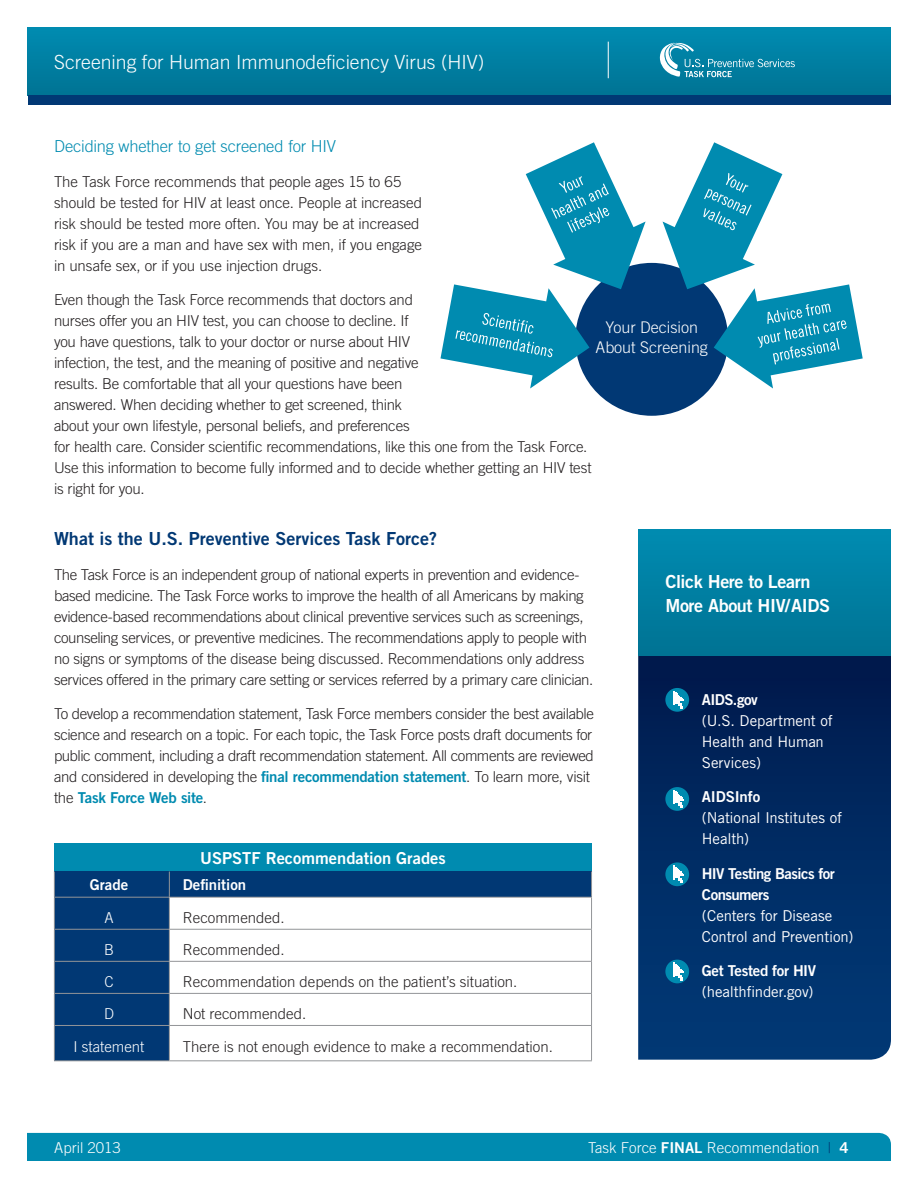
<style>
.page{position:relative;width:918px;height:1188px;background:#fff}
.page>*{position:absolute;margin:0;border:0;box-sizing:border-box;transform-origin:0 0}
.t1{font:300 19.5px "Trade Gothic";color:#fff}
.t2{font:18px "Trade Gothic Bold Two";color:#013874}
.t3{font:18px/24px "Trade Gothic Bold Two";letter-spacing:-.02em;color:#fff}
.t4{font:300 16.5px "Trade Gothic";letter-spacing:-.01em;color:#008bb0}
.t5{font:16.5px "Trade Gothic Bold Two";color:#fff}
.t6{font:300 16.05px/19.4px "Trade Gothic";color:#fff;text-align:center}
.t7{font:300 15px/21px "Trade Gothic";letter-spacing:-.02em;color:#231f20}
.t8{font:15px/21px "Trade Gothic";letter-spacing:-.01em;color:#fff}
.t9{font:300 15px "Trade Gothic";color:#231f20}
.t10{font:300 15px "Trade Gothic";color:#fff}
.t11{font:15px "Trade Gothic Bold Two";color:#fff}
.s1{font-family:"Trade Gothic Bold Two";font-weight:400;color:#008bb0}
.s2{font-family:"Trade Gothic Bold Two"}
.s3{font-family:"Trade Gothic Bold Two";font-weight:400}
.s4{color:#013874}
</style>
<div class="page">
<div style="left:28px;top:27px;width:862px;height:68px;background:linear-gradient(to bottom,#008cb1,#007494)"></div>
<div style="left:28px;top:95px;width:862px;height:10px;background:#013874"></div>
<svg style="left:658px;top:43px;width:137px;height:34px;background:#2893b1"></svg>
<hr style="left:608px;top:42px;width:1px;height:36px;background:#fff">
<div style="left:27px;top:1133px;width:864px;height:28px;background:#008bb0"></div>
<svg style="left:638px;top:656px;width:253px;height:404px;background:#002b62"></svg>
<div style="left:638px;top:529px;width:253px;height:127px;background:linear-gradient(to bottom,#008bb1,#007393)"></div>
<div style="left:665px;top:688px;width:24px;height:24px;background:#008bb0;border-radius:50%"></div>
<svg style="left:674px;top:691px;width:10px;height:17px"></svg>
<div style="left:665px;top:787px;width:24px;height:24px;background:#008bb0;border-radius:50%"></div>
<svg style="left:674px;top:790px;width:10px;height:18px"></svg>
<div style="left:665px;top:862px;width:24px;height:24px;background:#008bb0;border-radius:50%"></div>
<svg style="left:674px;top:866px;width:10px;height:17px"></svg>
<div style="left:665px;top:960px;width:24px;height:23px;background:#008bb0;border-radius:50%"></div>
<svg style="left:674px;top:963px;width:10px;height:17px"></svg>
<div style="left:54px;top:843px;width:538px;height:29px;background:#008bb0"></div>
<div style="left:54px;top:872px;width:115px;height:25px;background:#013874"></div>
<div style="left:169px;top:872px;width:423px;height:25px;background:#013874"></div>
<div style="left:54px;top:897px;width:115px;height:32px;background:#013874"></div>
<div style="left:54px;top:929px;width:115px;height:32px;background:#013874"></div>
<div style="left:54px;top:961px;width:115px;height:32px;background:#013874"></div>
<div style="left:54px;top:993px;width:115px;height:32px;background:#013874"></div>
<div style="left:54px;top:1025px;width:115px;height:36px;background:#013874"></div>
<svg style="left:54px;top:872px;width:1px;height:25px"></svg>
<svg style="left:169px;top:872px;width:1px;height:25px"></svg>
<svg style="left:591px;top:872px;width:1px;height:25px"></svg>
<hr style="left:54px;top:897px;width:115px;height:1px;background:#939598">
<hr style="left:54px;top:898px;width:1px;height:31px;background:#939598">
<hr style="left:169px;top:897px;width:423px;height:1px;background:#939598">
<hr style="left:169px;top:898px;width:1px;height:31px;background:#939598">
<hr style="left:591px;top:898px;width:1px;height:31px;background:#939598">
<hr style="left:54px;top:929px;width:115px;height:1px;background:#939598">
<hr style="left:54px;top:930px;width:1px;height:31px;background:#939598">
<hr style="left:169px;top:929px;width:423px;height:1px;background:#939598">
<hr style="left:169px;top:930px;width:1px;height:31px;background:#939598">
<hr style="left:591px;top:930px;width:1px;height:31px;background:#939598">
<hr style="left:54px;top:961px;width:115px;height:1px;background:#939598">
<hr style="left:54px;top:962px;width:1px;height:31px;background:#939598">
<hr style="left:169px;top:961px;width:423px;height:1px;background:#939598">
<hr style="left:169px;top:962px;width:1px;height:31px;background:#939598">
<hr style="left:591px;top:962px;width:1px;height:31px;background:#939598">
<hr style="left:54px;top:993px;width:115px;height:1px;background:#939598">
<hr style="left:54px;top:994px;width:1px;height:31px;background:#939598">
<hr style="left:169px;top:993px;width:423px;height:1px;background:#939598">
<hr style="left:169px;top:994px;width:1px;height:31px;background:#939598">
<hr style="left:591px;top:994px;width:1px;height:31px;background:#939598">
<hr style="left:54px;top:1025px;width:115px;height:1px;background:#939598">
<hr style="left:54px;top:1026px;width:1px;height:34px;background:#939598">
<hr style="left:169px;top:1025px;width:423px;height:1px;background:#939598">
<hr style="left:169px;top:1026px;width:1px;height:34px;background:#939598">
<hr style="left:591px;top:1026px;width:1px;height:34px;background:#939598">
<hr style="left:54px;top:1060px;width:115px;height:1px;background:#939598">
<hr style="left:169px;top:1060px;width:423px;height:1px;background:#939598">
<div style="left:575px;top:263px;width:153px;height:153px;background:#013874;border-radius:50%"></div>
<svg style="left:663px;top:142px;width:200px;height:246px"></svg>
<svg style="left:441px;top:142px;width:205px;height:246px"></svg>
<h1 class="t1" style="left:54px;top:51px;width:432px">Screening for Human Immunodeficiency Virus (HIV)</h1>
<h2 class="t4" style="left:54px;top:137px;width:284px">Deciding whether to get screened for HIV</h2>
<p class="t7" style="left:54px;top:171px;width:370px">The Task Force recommends that people ages 15 to 65 should be tested for HIV at least once. People at increased risk should be tested more often. You may be at increased risk if you are a man and have sex with men, if you engage in unsafe sex, or if you use injection drugs.</p>
<p class="t7" style="left:54px;top:289px;width:366px">Even though the Task Force recommends that doctors and nurses offer you an HIV test, you can choose to decline. If you have questions, talk to your doctor or nurse about HIV infection, the test, and the meaning of positive and negative results. Be comfortable that all your questions have been answered. When deciding whether to get screened, think about your own lifestyle, personal beliefs, and preferences</p>
<p class="t7" style="left:54px;top:436px;width:539px">for health care. Consider scientific recommendations, like this one from the Task Force.<br>Use this information to become fully informed and to decide whether getting an HIV test is right for you.</p>
<p class="t6" style="left:596px;top:318px;width:114px">Your Decision<br>About Screening</p>
<h1 class="t2" style="left:54px;top:528px;width:385px">What is the U.S. Preventive Services Task Force?</h1>
<p class="t7" style="left:54px;top:564px;width:541px">The Task Force is an independent group of national experts in prevention and evidence&shy;based medicine. The Task Force works to improve the health of all Americans by making evidence-based recommendations about clinical preventive services such as screenings, counseling services, or preventive medicines. The recommendations apply to people with no signs or symptoms of the disease being discussed. Recommendations only address services offered in the primary care setting or services referred by a primary care clinician.</p>
<p class="t7" style="left:54px;top:703px;width:541px">To develop a recommendation statement, Task Force members consider the best available science and research on a topic. For each topic, the Task Force posts draft documents for public comment, including a draft recommendation statement. All comments are reviewed and considered in developing the <span class="s1">final recommendation statement</span>. To learn more, visit the <span class="s1">Task Force Web site</span>.</p>
<p class="t5" style="left:200px;top:848px;width:247px">USPSTF Recommendation Grades</p>
<p class="t11" style="left:90px;top:876px;width:40px">Grade</p>
<p class="t11" style="left:183px;top:876px;width:65px">Definition</p>
<p class="t10" style="left:104px;top:908px;width:11px">A</p>
<p class="t9" style="left:183px;top:908px;width:103px">Recommended.</p>
<p class="t10" style="left:104px;top:940px;width:12px">B</p>
<p class="t9" style="left:183px;top:940px;width:103px">Recommended.</p>
<p class="t10" style="left:104px;top:972px;width:11px">C</p>
<p class="t9" style="left:183px;top:972px;width:336px">Recommendation depends on the patient’s situation.</p>
<p class="t10" style="left:104px;top:1004px;width:12px">D</p>
<p class="t9" style="left:183px;top:1004px;width:125px">Not recommended.</p>
<p class="t10" style="left:74px;top:1038px;width:72px">I statement</p>
<p class="t9" style="left:183px;top:1038px;width:372px">There is not enough evidence to make a recommendation.</p>
<h1 class="t3" style="left:665px;top:569px;width:166px">Click Here to Learn<br>More About HIV/AIDS</h1>
<p class="t8" style="left:702px;top:689px;width:132px"><span class="s2">AIDS.gov<br></span>(U.S. Department of<br>Health and Human<br>Services)</p>
<p class="t8" style="left:702px;top:786px;width:142px"><span class="s2">AIDSInfo<br></span>(National Institutes of<br>Health)</p>
<p class="t8" style="left:702px;top:863px;width:153px"><span class="s2">HIV Testing Basics for<br>Consumers<br></span>(Centers for Disease<br>Control and Prevention)</p>
<p class="t8" style="left:702px;top:960px;width:116px"><span class="s2">Get Tested for HIV </span>(healthfinder.gov)</p>
<p class="t10" style="left:54px;top:1138px;width:68px">April 2013</p>
<p class="t10" style="left:588px;top:1138px;width:262px">Task Force <span class="s3">FINAL</span> Recommendation <span class="s4">|</span> <span class="s3">4</span></p>
</div>
